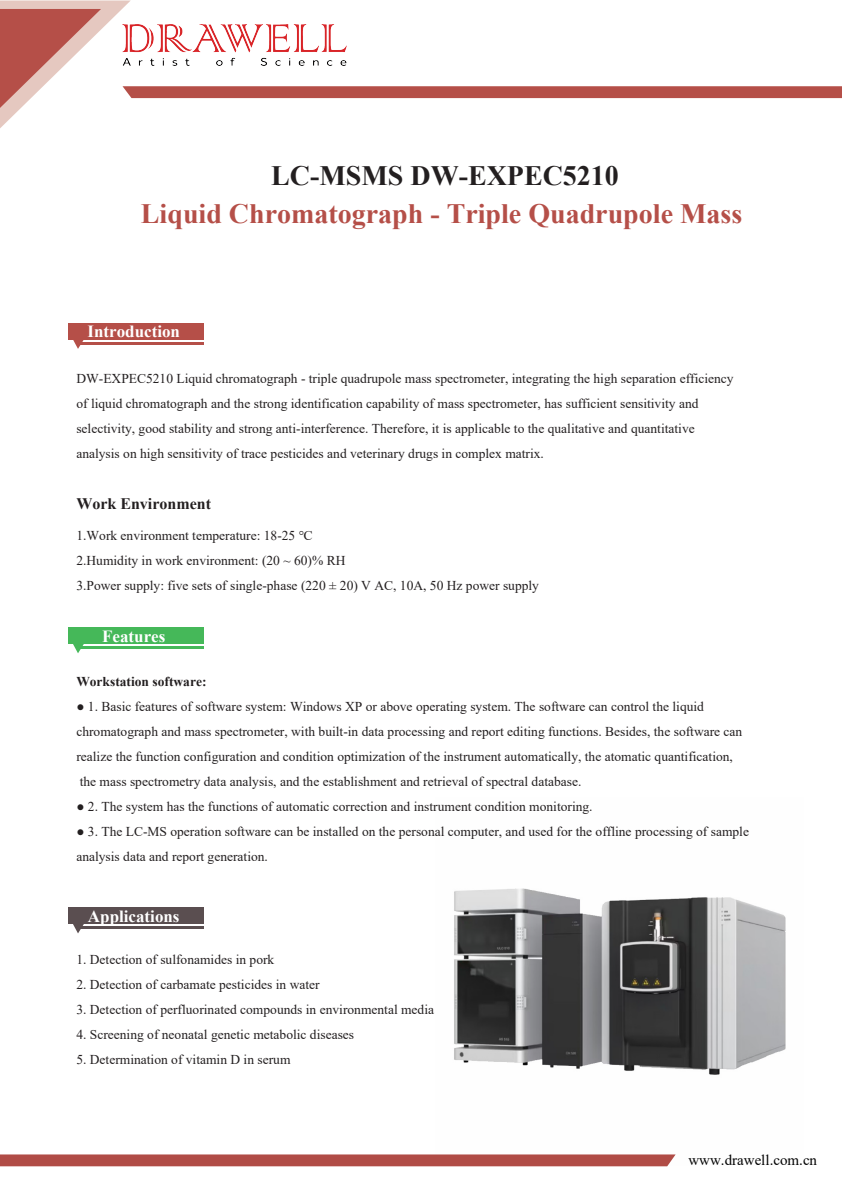
<style>
.page{position:relative;width:842px;height:1191px;background:#fff}
.page>*{position:absolute;margin:0;border:0;box-sizing:border-box;transform-origin:0 0}
.t1{font:700 28px "Times New Roman";color:#b54f48}
.t2{font:700 28px "Times New Roman";color:#231f20}
.t3{font:700 17px "Times New Roman";color:#fff}
.t4{font:700 16px "Times New Roman";color:#231f20}
.t5{font:15px "Times New Roman";color:#030303}
.t6{font:13.5px/25px "Times New Roman";color:#231f20}
.t7{font:700 13.5px "Times New Roman";color:#231f20}
</style>
<div class="page">
<img style="left:454px;top:888px;width:332px;height:187px">
<svg style="left:0;top:0;width:842px;height:128px"></svg>
<img style="left:123px;top:25px;width:224px;height:41px">
<svg style="left:0;top:1154px;width:676px;height:12px;background:#b3544e"></svg>
<div style="left:68px;top:323px;width:136px;height:17px;background:#b54f48"></div>
<hr style="left:80px;top:342px;width:124px;height:2px;background:#b54f48">
<svg style="left:73px;top:340px;width:11px;height:9px"></svg>
<div style="left:68px;top:627px;width:136px;height:17px;background:#45b859"></div>
<hr style="left:80px;top:646px;width:124px;height:3px;background:#45b859">
<svg style="left:73px;top:644px;width:11px;height:9px"></svg>
<div style="left:68px;top:907px;width:136px;height:17px;background:#5a4e50"></div>
<hr style="left:80px;top:926px;width:124px;height:3px;background:#5a4e50">
<svg style="left:73px;top:924px;width:11px;height:9px"></svg>
<h1 class="t2" style="left:271px;top:156px;width:349px">LC-MSMS DW-EXPEC5210</h1>
<h1 class="t1" style="left:141px;top:194px;width:603px">Liquid Chromatograph - Triple Quadrupole Mass</h1>
<p class="t3" style="left:87px;top:319px;width:94px">Introduction</p>
<p class="t6" style="left:76px;top:365px;width:659px">DW-EXPEC5210 Liquid chromatograph - triple quadrupole mass spectrometer, integrating the high separation efficiency of liquid chromatograph and the strong identification capability of mass spectrometer, has sufficient sensitivity and selectivity, good stability and strong anti-interference. Therefore, it is applicable to the qualitative and quantitative analysis on high sensitivity of trace pesticides and veterinary drugs in complex matrix.</p>
<p class="t4" style="left:76px;top:491px;width:136px">Work Environment</p>
<p class="t6" style="left:76px;top:522px;width:464px">1.Work environment temperature: 18-25 ℃<br>2.Humidity in work environment: (20 ~ 60)% RH<br>3.Power supply: five sets of single-phase (220 ± 20) V AC, 10A, 50 Hz power supply</p>
<p class="t3" style="left:102px;top:624px;width:65px">Features</p>
<p class="t7" style="left:76px;top:671px;width:132px">Workstation software:</p>
<p class="t6" style="left:76px;top:693px;width:667px">● 1. Basic features of software system: Windows XP or above operating system. The software can control the liquid chromatograph and mass spectrometer, with built-in data processing and report editing functions. Besides, the software can realize the function configuration and condition optimization of the instrument automatically, the atomatic quantification, the mass spectrometry data analysis, and the establishment and retrieval of spectral database.</p>
<p class="t6" style="left:76px;top:793px;width:518px">● 2. The system has the functions of automatic correction and instrument condition monitoring.</p>
<p class="t6" style="left:76px;top:818px;width:674px">● 3. The LC-MS operation software can be installed on the personal computer, and used for the offline processing of sample analysis data and report generation.</p>
<p class="t3" style="left:88px;top:904px;width:93px">Applications</p>
<p class="t6" style="left:76px;top:946px;width:199px">1. Detection of sulfonamides in pork</p>
<p class="t6" style="left:76px;top:971px;width:245px">2. Detection of carbamate pesticides in water</p>
<p class="t6" style="left:76px;top:996px;width:359px">3. Detection of perfluorinated compounds in environmental media</p>
<p class="t6" style="left:76px;top:1021px;width:279px">4. Screening of neonatal genetic metabolic diseases</p>
<p class="t6" style="left:76px;top:1046px;width:216px">5. Determination of vitamin D in serum</p>
<p class="t5" style="left:688px;top:1149px;width:130px">www.drawell.com.cn</p>
</div>
